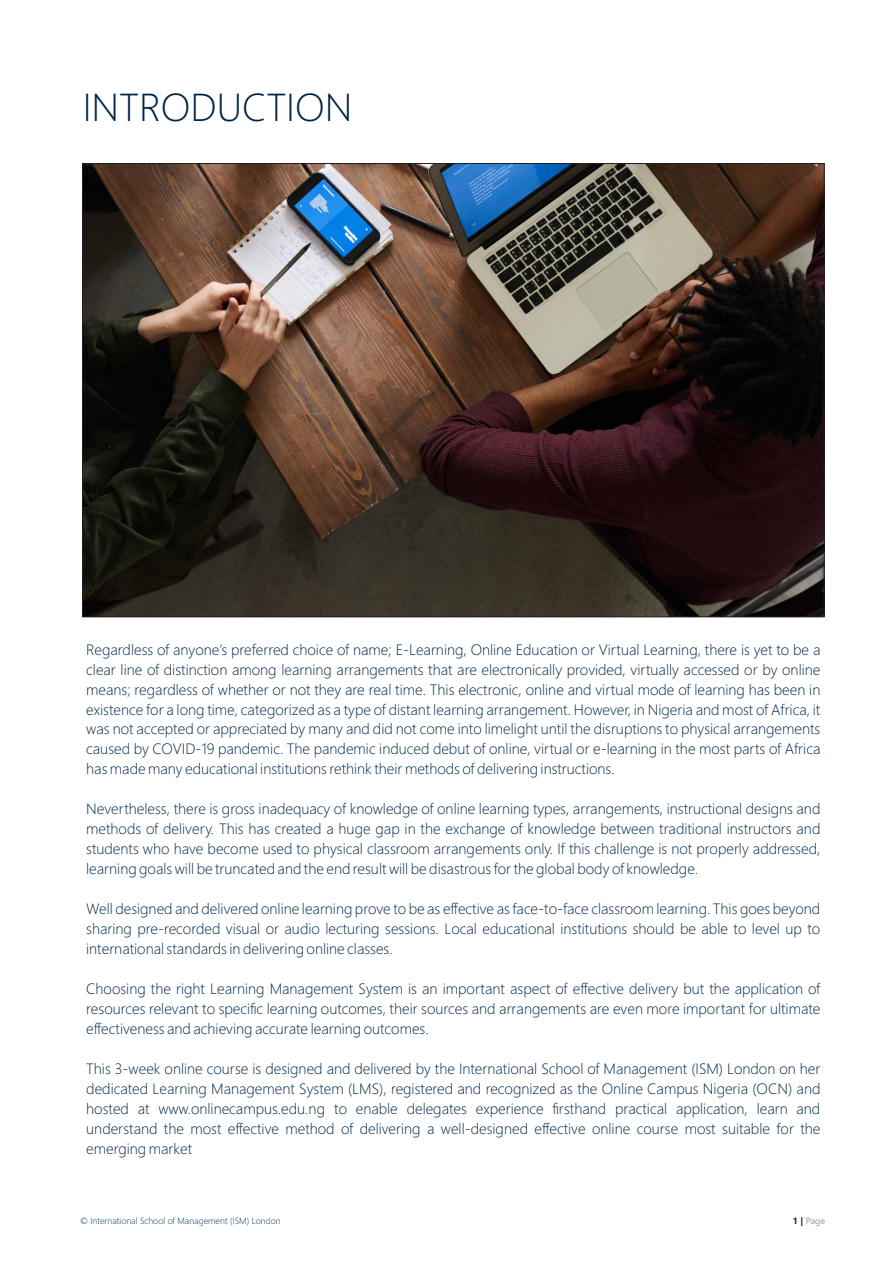
<style>
.page{position:relative;width:893px;height:1262px;background:#fff}
.page>*{position:absolute;margin:0;border:0;box-sizing:border-box;transform-origin:0 0}
.t1{font:300 39px "Segoe UI";color:#002445}
.t2{font:300 15px/20px "Segoe UI";color:#002445;text-align:justify}
.t3{font:300 9px "Segoe UI";color:#013157}
.t4{font:9px "Segoe UI";color:#969696}
.s1{font-weight:700;color:#231f20}
</style>
<div class="page">
<img style="left:84px;top:165px;width:738px;height:450px">
<h1 class="t1" style="left:83px;top:92px;width:271px">INTRODUCTION</h1>
<p class="t2" style="left:86px;top:641px;width:735px">Regardless of anyone’s preferred choice of name; E-Learning, Online Education or Virtual Learning, there is yet to be a clear line of distinction among learning arrangements that are electronically provided, virtually accessed or by online means; regardless of whether or not they are real time. This electronic, online and virtual mode of learning has been in existence for a long time, categorized as a type of distant learning arrangement. However, in Nigeria and most of Africa, it was not accepted or appreciated by many and did not come into limelight until the disruptions to physical arrangements caused by COVID-19 pandemic. The pandemic induced debut of online, virtual or e-learning in the most parts of Africa has made many educational institutions rethink their methods of delivering instructions.</p>
<p class="t2" style="left:86px;top:800px;width:735px">Nevertheless, there is gross inadequacy of knowledge of online learning types, arrangements, instructional designs and methods of delivery. This has created a huge gap in the exchange of knowledge between traditional instructors and students who have become used to physical classroom arrangements only. If this challenge is not properly addressed, learning goals will be truncated and the end result will be disastrous for the global body of knowledge.</p>
<p class="t2" style="left:86px;top:900px;width:735px">Well designed and delivered online learning prove to be as effective as face-to-face classroom learning. This goes beyond sharing pre-recorded visual or audio lecturing sessions. Local educational institutions should be able to level up to international standards in delivering online classes.</p>
<p class="t2" style="left:86px;top:980px;width:735px">Choosing the right Learning Management System is an important aspect of effective delivery but the application of resources relevant to specific learning outcomes, their sources and arrangements are even more important for ultimate effectiveness and achieving accurate learning outcomes.</p>
<p class="t2" style="left:86px;top:1060px;width:735px">This 3-week online course is designed and delivered by the International School of Management (ISM) London on her dedicated Learning Management System (LMS), registered and recognized as the Online Campus Nigeria (OCN) and hosted at www.onlinecampus.edu.ng to enable delegates experience firsthand practical application, learn and understand the most effective method of delivering a well-designed effective online course most suitable for the emerging market</p>
<p class="t3" style="left:80px;top:1217px;width:202px">© International School of Management (ISM) London</p>
<p class="t4" style="left:792px;top:1217px;width:34px"><span class="s1">1 |</span> Page</p>
</div>
